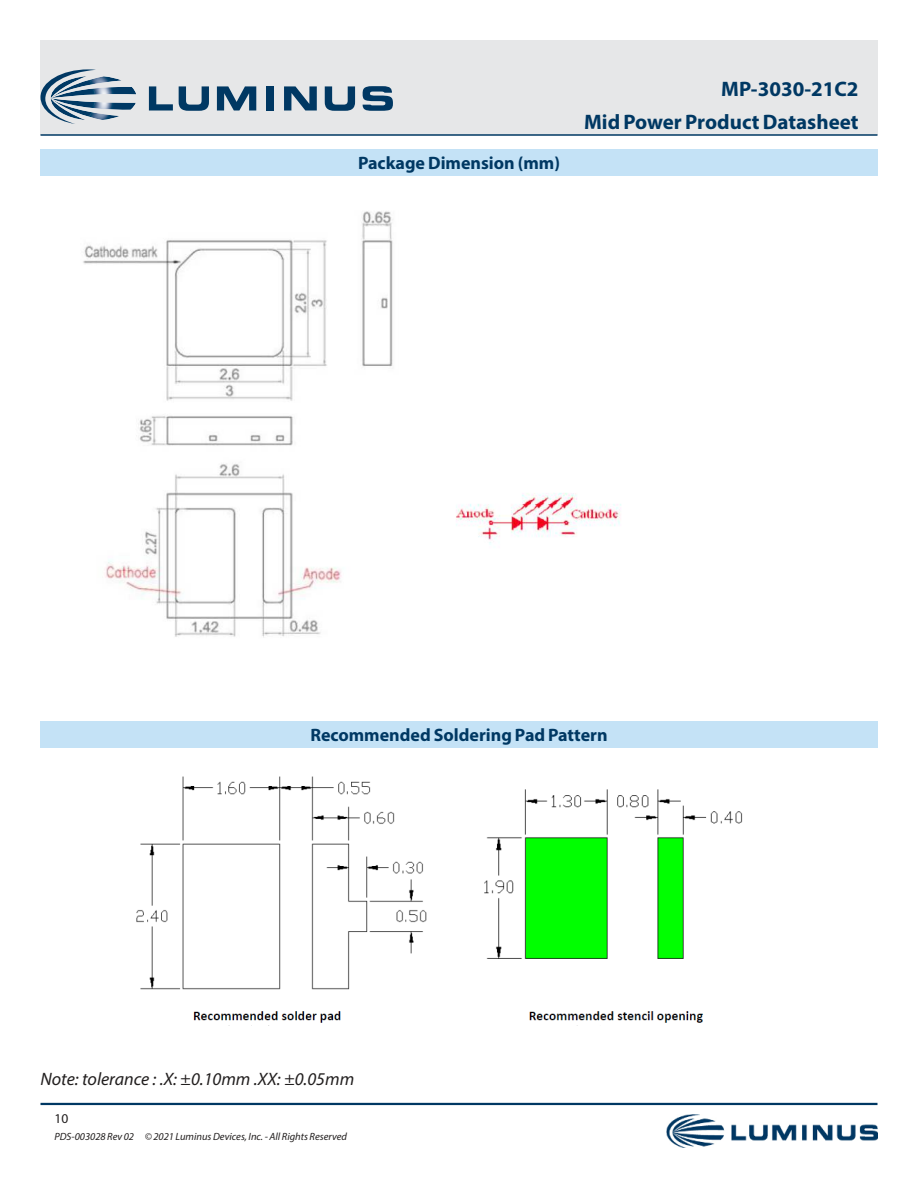
<style>
.page{position:relative;width:918px;height:1188px;background:#fff}
.page>*{position:absolute;margin:0;border:0;box-sizing:border-box;transform-origin:0 0}
.t1{font:700 21px/33px "Myriad Pro";color:#003863;text-align:right}
.t2{font:700 18px "Myriad Pro";color:#003863}
.t3{font:italic 18px "Myriad Pro";color:#221f1f}
.t4{font:13.5px "Myriad Pro";color:#221f1f}
.t5{font:italic 10.5px "Myriad Pro";color:#221f1f}
</style>
<div class="page">
<div style="left:41px;top:40px;width:837px;height:95px;background:#e6e7e8"></div>
<hr style="left:41px;top:1103px;width:837px;height:2px;background:#003863">
<hr style="left:41px;top:134px;width:837px;height:2px;background:#003863">
<div style="left:41px;top:149px;width:837px;height:27px;background:#c4e2f6"></div>
<img style="left:96px;top:102px;width:7px;height:18px">
<svg style="left:40px;top:69px;width:56px;height:55px"></svg>
<svg style="left:149px;top:86px;width:24px;height:25px"></svg>
<svg style="left:179px;top:86px;width:30px;height:25px"></svg>
<svg style="left:217px;top:86px;width:39px;height:25px"></svg>
<div style="left:266px;top:86px;width:8px;height:25px;background:#003863"></div>
<svg style="left:284px;top:86px;width:33px;height:25px"></svg>
<svg style="left:325px;top:86px;width:30px;height:25px"></svg>
<svg style="left:363px;top:86px;width:30px;height:25px"></svg>
<img style="left:666px;top:1115px;width:212px;height:33px">
<div style="left:41px;top:721px;width:837px;height:27px;background:#c4e2f6"></div>
<img style="left:136px;top:776px;width:607px;height:250px">
<img style="left:83px;top:211px;width:310px;height:427px">
<img style="left:456px;top:493px;width:165px;height:52px">
<h2 class="t2" style="left:358px;top:156px;width:203px">Package Dimension (mm)</h2>
<h1 class="t1" style="left:584px;top:74px;width:276px">MP-3030-21C2<br>Mid Power Product Datasheet</h1>
<h2 class="t2" style="left:310px;top:729px;width:299px">Recommended Soldering Pad Pattern</h2>
<h2 class="t3" style="left:40px;top:1072px;width:315px">Note: tolerance : .X: ±0.10mm .XX: ±0.05mm</h2>
<p class="t4" style="left:54px;top:1113px;width:15px">10</p>
<p class="t5" style="left:54px;top:1132px;width:294px">PDS-003028 Rev 02 © 2021 Luminus Devices, Inc. - All Rights Reserved</p>
</div>
